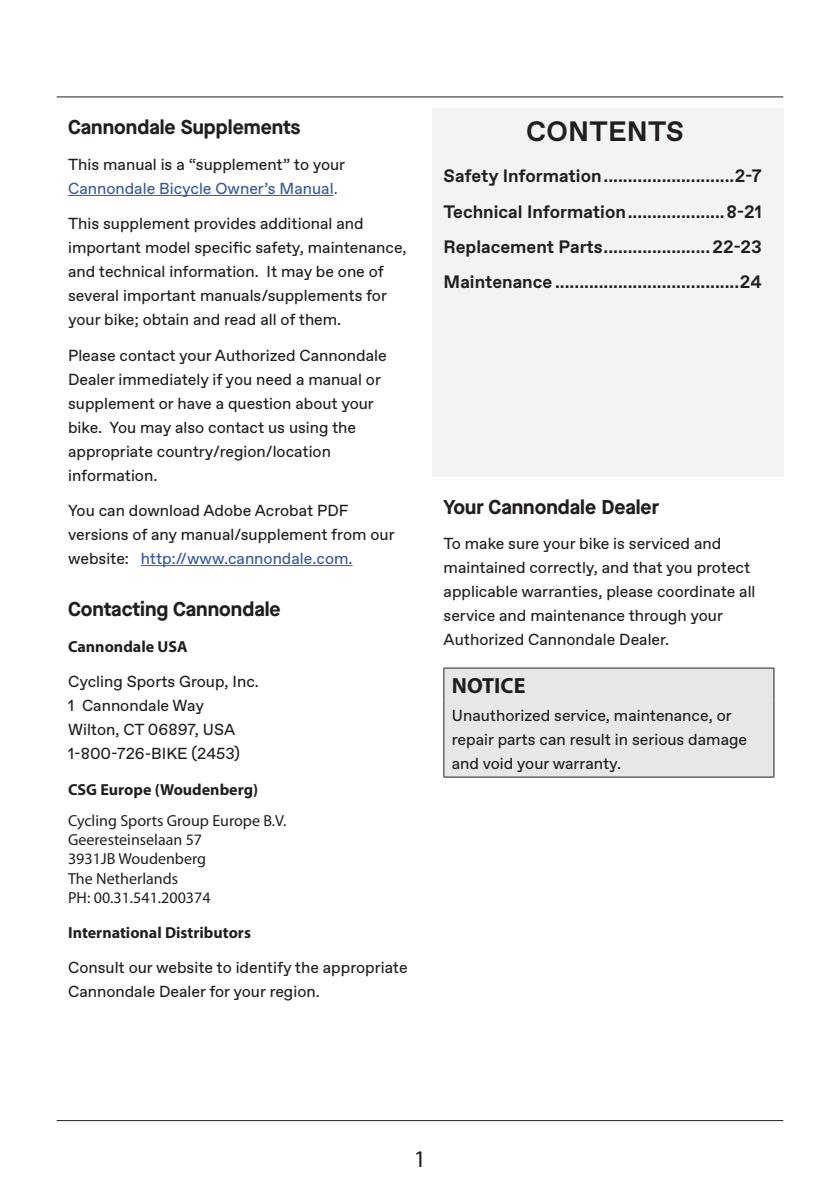
<style>
.page{position:relative;width:840px;height:1191px;background:#fff}
.page>*{position:absolute;margin:0;border:0;box-sizing:border-box;transform-origin:0 0}
.CD_SECTION{font:700 28px "Favorit";letter-spacing:.01em;color:#231f20}
.t1{font:24px "Myriad Pro";color:#231f20}
._00_SIGNAL_WORD{font:700 22px "Myriad Pro";color:#231f20}
.CHARGE_-_HEAD_DD{font:700 20px "Maison Neue";color:#231f20}
.CD_CONTENTS{font:700 18px "Favorit";color:#231f20}
.CHARGE_-_TEXT_A_-_BO{font:16px/24px "Favorit";color:#231f20}
.GT_-_TEXT_A_-_BODY{font:16px/19.2px "Myriad Pro";color:#231f20}
.TEXT_A_BODY_BOLD{font:700 16px "Myriad Pro";color:#231f20}
.GT_-_TEXT_A_-_BODY-2{font:700 16px "Myriad Pro";color:#231f20}
.s1{color:#355aa3}
</style>
<div class="page">
<hr style="left:57px;top:96px;width:725px;height:1px;background:#231f20">
<hr style="left:57px;top:1120px;width:725px;height:1px;background:#231f20">
<div style="left:432px;top:108px;width:351px;height:369px;background:#f2f3f4"></div>
<hr style="left:68px;top:195px;width:265px;height:1px;background:#355aa3">
<hr style="left:141px;top:565px;width:211px;height:1px;background:#355aa3">
<div style="left:444px;top:668px;width:329px;height:108px;background:#e6e7e9"></div>
<hr style="left:443px;top:667px;width:330px;height:1px;background:#231f20">
<hr style="left:443px;top:668px;width:1px;height:32px;background:#231f20">
<hr style="left:773px;top:668px;width:1px;height:32px;background:#231f20">
<hr style="left:443px;top:700px;width:1px;height:77px;background:#231f20">
<hr style="left:773px;top:700px;width:1px;height:77px;background:#231f20">
<hr style="left:443px;top:776px;width:330px;height:1px;background:#231f20">
<p class="CHARGE_-_HEAD_DD" style="left:68px;top:113px;width:234px">Cannondale Supplements</p>
<p class="CHARGE_-_TEXT_A_-_BO" style="left:68px;top:152px;width:278px">This manual is a “supplement” to your<br><span class="s1">Cannondale Bicycle Owner’s Manual.</span></p>
<p class="CHARGE_-_TEXT_A_-_BO" style="left:68px;top:211px;width:340px">This supplement provides additional and important model specific safety, maintenance, and technical information. It may be one of several important manuals/supplements for your bike; obtain and read all of them.</p>
<p class="CHARGE_-_TEXT_A_-_BO" style="left:68px;top:343px;width:320px">Please contact your Authorized Cannondale Dealer immediately if you need a manual or supplement or have a question about your bike. You may also contact us using the appropriate country/region/location information.</p>
<p class="CHARGE_-_TEXT_A_-_BO" style="left:68px;top:498px;width:328px">You can download Adobe Acrobat PDF versions of any manual/supplement from our website: <span class="s1">http://www.cannondale.com.</span></p>
<p class="CHARGE_-_HEAD_DD" style="left:68px;top:595px;width:214px">Contacting Cannondale</p>
<p class="TEXT_A_BODY_BOLD" style="left:68px;top:636px;width:121px">Cannondale USA</p>
<p class="CHARGE_-_TEXT_A_-_BO" style="left:68px;top:669px;width:192px">Cycling Sports Group, Inc.<br>1 Cannondale Way<br>Wilton, CT 06897, USA<br>1-800-726-BIKE (2453)</p>
<p class="GT_-_TEXT_A_-_BODY-2" style="left:68px;top:779px;width:191px">CSG Europe (Woudenberg)</p>
<p class="GT_-_TEXT_A_-_BODY" style="left:68px;top:810px;width:220px">Cycling Sports Group Europe B.V.<br>Geeresteinselaan 57<br>3931JB Woudenberg<br>The Netherlands<br>PH: 00.31.541.200374</p>
<p class="TEXT_A_BODY_BOLD" style="left:68px;top:922px;width:184px">International Distributors</p>
<p class="CHARGE_-_TEXT_A_-_BO" style="left:68px;top:955px;width:341px">Consult our website to identify the appropriate<br>Cannondale Dealer for your region.</p>
<p class="CD_SECTION" style="left:526px;top:113px;width:159px">CONTENTS</p>
<p class="CD_CONTENTS" style="left:443px;top:164px;width:319px">Safety Information...........................2-7</p>
<p class="CD_CONTENTS" style="left:443px;top:199px;width:320px">Technical Information....................8-21</p>
<p class="CD_CONTENTS" style="left:443px;top:235px;width:320px">Replacement Parts......................22-23</p>
<p class="CD_CONTENTS" style="left:443px;top:270px;width:320px">Maintenance ......................................24</p>
<p class="CHARGE_-_HEAD_DD" style="left:443px;top:492px;width:217px">Your Cannondale Dealer</p>
<p class="CHARGE_-_TEXT_A_-_BO" style="left:443px;top:531px;width:313px">To make sure your bike is serviced and maintained correctly, and that you protect applicable warranties, please coordinate all service and maintenance through your Authorized Cannondale Dealer.</p>
<p class="_00_SIGNAL_WORD" style="left:451px;top:671px;width:75px">NOTICE</p>
<p class="CHARGE_-_TEXT_A_-_BO" style="left:451px;top:703px;width:296px">Unauthorized service, maintenance, or repair parts can result in serious damage and void your warranty.</p>
<h2 class="t1" style="left:413px;top:1144px;width:14px">1</h2>
</div>
